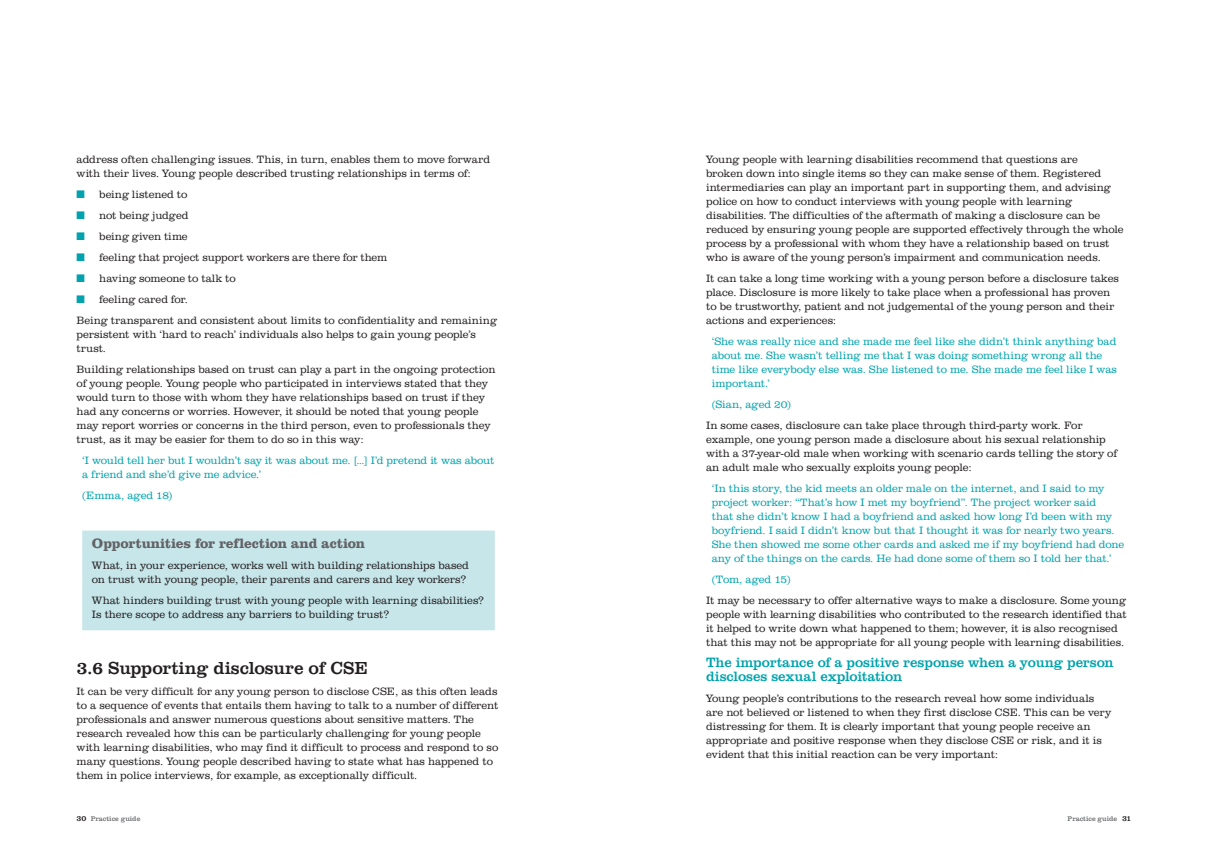
<style>
.page{position:relative;width:1208px;height:859px;background:#fff}
.page>*{position:absolute;margin:0;border:0;box-sizing:border-box;transform-origin:0 0}
.Head_1{font:18px "URW Clarendon TOT";letter-spacing:-.005em;color:#231f20}
.Head_2{font:14px/14px "URW Clarendon TOT";letter-spacing:-.005em;color:#00a3ad}
.Box__indent__heading{font:700 14px "URW Clarendon TOT";letter-spacing:-.015em;color:#636366}
.Copy_11pt{font:300 11px/14px "URW Clarendon TOT";letter-spacing:-.005em;color:#231f20}
.quote_-_green{font:300 11px/14px "URW Clarendon TOT";letter-spacing:-.01em;color:#00a3ad}
.definition_box_copy{font:300 11px/14px "URW Clarendon TOT";color:#231f20}
.t1{font:7px "URW Clarendon TOT";color:#6c6d70}
.s1{color:#00a3ad}
.s2{font-size:8px;color:#231f20}
</style>
<div class="page">
<div style="left:82px;top:531px;width:413px;height:99px;background:#c6e6ea"></div>
<p class="Copy_11pt" style="left:77px;top:152px;width:415px">address often challenging issues. This, in turn, enables them to move forward with their lives. Young people described trusting relationships in terms of:</p>
<p class="Copy_11pt" style="left:77px;top:187px;width:112px"><span class="s1">■</span> being listened to</p>
<p class="Copy_11pt" style="left:77px;top:208px;width:114px"><span class="s1">■</span> not being judged</p>
<p class="Copy_11pt" style="left:77px;top:229px;width:113px"><span class="s1">■</span> being given time</p>
<p class="Copy_11pt" style="left:77px;top:250px;width:312px"><span class="s1">■</span> feeling that project support workers are there for them</p>
<p class="Copy_11pt" style="left:77px;top:271px;width:161px"><span class="s1">■</span> having someone to talk to</p>
<p class="Copy_11pt" style="left:77px;top:292px;width:113px"><span class="s1">■</span> feeling cared for.</p>
<p class="Copy_11pt" style="left:77px;top:313px;width:422px">Being transparent and consistent about limits to confidentiality and remaining persistent with ‘hard to reach’ individuals also helps to gain young people’s trust.</p>
<p class="Copy_11pt" style="left:77px;top:362px;width:420px">Building relationships based on trust can play a part in the ongoing protection of young people. Young people who participated in interviews stated that they would turn to those with whom they have relationships based on trust if they had any concerns or worries. However, it should be noted that young people may report worries or concerns in the third person, even to professionals they trust, as it may be easier for them to do so in this way:</p>
<p class="quote_-_green" style="left:82px;top:453px;width:414px">‘I would tell her but I wouldn’t say it was about me. […] I’d pretend it was about a friend and she’d give me advice.’</p>
<p class="quote_-_green" style="left:82px;top:488px;width:92px">(Emma, aged 18)</p>
<p class="Box__indent__heading" style="left:92px;top:535px;width:275px">Opportunities for reflection and action</p>
<p class="definition_box_copy" style="left:92px;top:558px;width:378px">What, in your experience, works well with building relationships based on trust with young people, their parents and carers and key workers?</p>
<p class="definition_box_copy" style="left:92px;top:593px;width:393px">What hinders building trust with young people with learning disabilities?<br>Is there scope to address any barriers to building trust?</p>
<p class="Head_1" style="left:77px;top:657px;width:293px">3.6 Supporting disclosure of CSE</p>
<p class="Copy_11pt" style="left:77px;top:684px;width:423px">It can be very difficult for any young person to disclose CSE, as this often leads to a sequence of events that entails them having to talk to a number of different professionals and answer numerous questions about sensitive matters. The research revealed how this can be particularly challenging for young people with learning disabilities, who may find it difficult to process and respond to so many questions. Young people described having to state what has happened to them in police interviews, for example, as exceptionally difficult.</p>
<p class="Copy_11pt" style="left:706px;top:152px;width:419px">Young people with learning disabilities recommend that questions are<br>broken down into single items so they can make sense of them. Registered intermediaries can play an important part in supporting them, and advising police on how to conduct interviews with young people with learning disabilities. The difficulties of the aftermath of making a disclosure can be reduced by ensuring young people are supported effectively through the whole process by a professional with whom they have a relationship based on trust who is aware of the young person’s impairment and communication needs.</p>
<p class="Copy_11pt" style="left:706px;top:271px;width:414px">It can take a long time working with a young person before a disclosure takes place. Disclosure is more likely to take place when a professional has proven to be trustworthy, patient and not judgemental of the young person and their actions and experiences:</p>
<p class="quote_-_green" style="left:711px;top:334px;width:407px">‘She was really nice and she made me feel like she didn’t think anything bad about me. She wasn’t telling me that I was doing something wrong all the time like everybody else was. She listened to me. She made me feel like I was important.’</p>
<p class="quote_-_green" style="left:711px;top:397px;width:81px">(Sian, aged 20)</p>
<p class="Copy_11pt" style="left:706px;top:418px;width:412px">In some cases, disclosure can take place through third-party work. For example, one young person made a disclosure about his sexual relationship with a 37-year-old male when working with scenario cards telling the story of an adult male who sexually exploits young people:</p>
<p class="quote_-_green" style="left:711px;top:481px;width:414px">‘In this story, the kid meets an older male on the internet, and I said to my project worker: “That’s how I met my boyfriend”. The project worker said<br>that she didn’t know I had a boyfriend and asked how long I’d been with my boyfriend. I said I didn’t know but that I thought it was for nearly two years.<br>She then showed me some other cards and asked me if my boyfriend had done any of the things on the cards. He had done some of them so I told her that.’</p>
<p class="quote_-_green" style="left:711px;top:572px;width:81px">(Tom, aged 15)</p>
<p class="Copy_11pt" style="left:706px;top:593px;width:422px">It may be necessary to offer alternative ways to make a disclosure. Some young people with learning disabilities who contributed to the research identified that it helped to write down what happened to them; however, it is also recognised that this may not be appropriate for all young people with learning disabilities.</p>
<p class="Head_2" style="left:706px;top:655px;width:409px">The importance of a positive response when a young person discloses sexual exploitation</p>
<p class="Copy_11pt" style="left:706px;top:691px;width:407px">Young people’s contributions to the research reveal how some individuals are not believed or listened to when they first disclose CSE. This can be very distressing for them. It is clearly important that young people receive an appropriate and positive response when they disclose CSE or risk, and it is evident that this initial reaction can be very important:</p>
<p class="t1" style="left:77px;top:814px;width:65px"><span class="s2">30</span> Practice guide</p>
<p class="t1" style="left:1067px;top:814px;width:65px">Practice guide <span class="s2">31</span></p>
</div>
